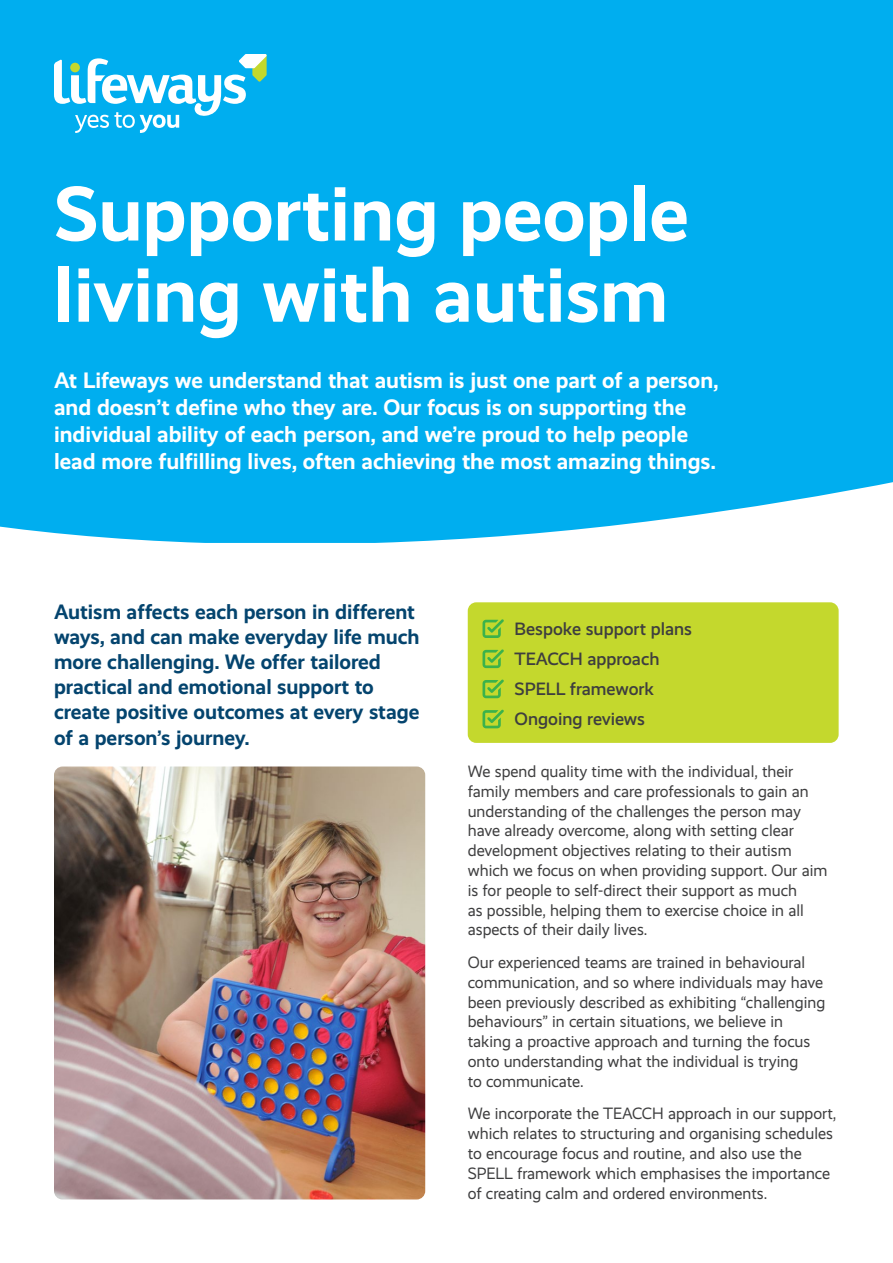
<style>
.page{position:relative;width:893px;height:1263px;background:#fff}
.page>*{position:absolute;margin:0;border:0;box-sizing:border-box;transform-origin:0 0}
.Main_Header{font:700 77.7px/81.2px "Realist";color:#fff}
.Sub_Header_-_Intro_P{font:700 22.5px/27px "Realist";color:#fff}
.Body_Copy{font:700 21px/25.2px "Realist";color:#04446e}
.Body_Copy-2{font:500 18px "Realist";color:#3e3e3f}
.Body_Copy-3{font:16.5px/19.8px "Realist";color:#3e3e3f}
</style>
<div class="page">
<div style="left:468px;top:602px;width:371px;height:141px;background:#c4d82d;border-radius:9px"></div>
<svg style="left:482px;top:619px;width:22px;height:19px"></svg>
<svg style="left:482px;top:649px;width:22px;height:19px"></svg>
<svg style="left:482px;top:679px;width:22px;height:19px"></svg>
<svg style="left:482px;top:709px;width:22px;height:19px"></svg>
<div style="left:0;top:0;width:893px;height:543px;background:#00aeef"></div>
<svg style="left:54px;top:54px;width:213px;height:79px"></svg>
<img style="left:54px;top:766px;width:371px;height:433px">
<p class="Main_Header" style="left:54px;top:174px;width:637px">Supporting people living with autism</p>
<p class="Sub_Header_-_Intro_P" style="left:54px;top:367px;width:666px">At Lifeways we understand that autism is just one part of a person, and doesn’t define who they are. Our focus is on supporting the individual ability of each person, and we’re proud to help people lead more fulfilling lives, often achieving the most amazing things.</p>
<p class="Body_Copy" style="left:54px;top:599px;width:367px">Autism affects each person in different ways, and can make everyday life much more challenging. We offer tailored practical and emotional support to create positive outcomes at every stage of a person’s journey.</p>
<p class="Body_Copy-2" style="left:514px;top:618px;width:179px">Bespoke support plans</p>
<p class="Body_Copy-2" style="left:514px;top:648px;width:147px">TEACCH approach</p>
<p class="Body_Copy-2" style="left:514px;top:678px;width:141px">SPELL framework</p>
<p class="Body_Copy-2" style="left:514px;top:708px;width:132px">Ongoing reviews</p>
<p class="Body_Copy-3" style="left:468px;top:762px;width:361px">We spend quality time with the individual, their family members and care professionals to gain an understanding of the challenges the person may have already overcome, along with setting clear development objectives relating to their autism which we focus on when providing support. Our aim is for people to self-direct their support as much<br>as possible, helping them to exercise choice in all aspects of their daily lives.</p>
<p class="Body_Copy-3" style="left:468px;top:952px;width:359px">Our experienced teams are trained in behavioural communication, and so where individuals may have been previously described as exhibiting “challenging behaviours” in certain situations, we believe in taking a proactive approach and turning the focus onto understanding what the individual is trying<br>to communicate.</p>
<p class="Body_Copy-3" style="left:468px;top:1104px;width:370px">We incorporate the TEACCH approach in our support, which relates to structuring and organising schedules to encourage focus and routine, and also use the SPELL framework which emphasises the importance of creating calm and ordered environments.</p>
</div>
